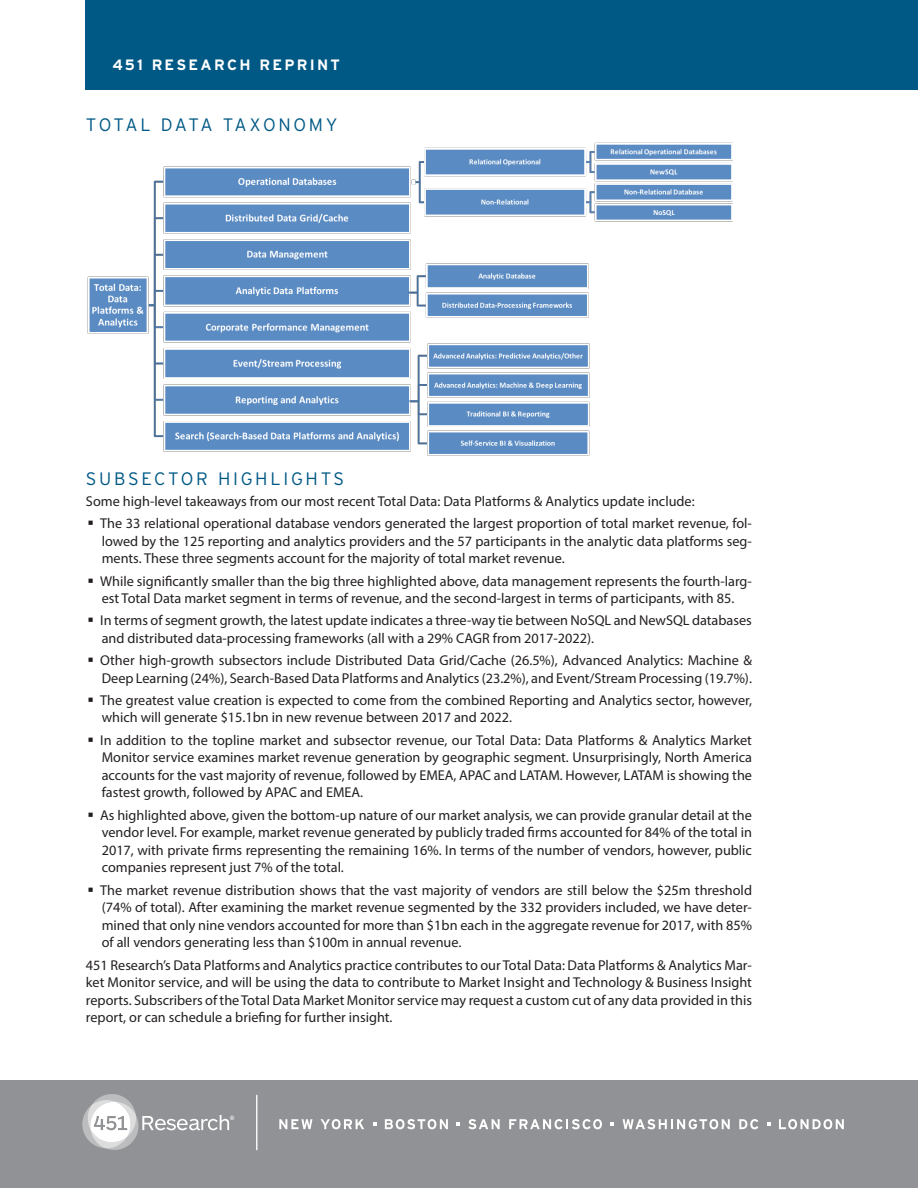
<style>
.page{position:relative;width:918px;height:1188px;background:#fff}
.page>*{position:absolute;margin:0;border:0;box-sizing:border-box;transform-origin:0 0}
.Hed_30_Solid_Light{font:300 18px "Interstate";letter-spacing:.15em;color:#005985}
.Hed_30_Solid_Light-2{font:300 18px "Interstate";letter-spacing:.125em;color:#005985}
.Header{font:700 15px "Interstate";letter-spacing:.15em;color:#fff}
.Myriad_Body{font:14.25px/17.7px "Myriad Pro";color:#231f20;text-align:justify}
</style>
<div class="page">
<div style="left:0;top:1080px;width:918px;height:108px;background:#919295"></div>
<hr style="left:256px;top:1095px;width:1px;height:55px;background:#fff">
<svg style="left:82px;top:1094px;width:152px;height:56px"></svg>
<svg style="left:279px;top:1119px;width:34px;height:10px"></svg>
<svg style="left:321px;top:1119px;width:43px;height:10px"></svg>
<svg style="left:385px;top:1119px;width:63px;height:10px"></svg>
<svg style="left:468px;top:1119px;width:32px;height:10px"></svg>
<svg style="left:509px;top:1119px;width:93px;height:10px"></svg>
<svg style="left:623px;top:1119px;width:107px;height:10px"></svg>
<svg style="left:739px;top:1119px;width:19px;height:10px"></svg>
<svg style="left:779px;top:1119px;width:65px;height:10px"></svg>
<svg style="left:373px;top:1122px;width:3px;height:4px"></svg>
<svg style="left:456px;top:1122px;width:4px;height:4px"></svg>
<svg style="left:611px;top:1122px;width:3px;height:4px"></svg>
<svg style="left:767px;top:1122px;width:3px;height:4px"></svg>
<div style="left:86px;top:0;width:832px;height:90px;background:#005985"></div>
<img style="left:87px;top:142px;width:646px;height:314px">
<p class="Header" style="left:112px;top:55px;width:229px">451 RESEARCH REPRINT</p>
<p class="Hed_30_Solid_Light-2" style="left:86px;top:114px;width:253px">TOTAL DATA TAXONOMY</p>
<p class="Hed_30_Solid_Light" style="left:86px;top:468px;width:260px">SUBSECTOR HIGHLIGHTS</p>
<p class="Myriad_Body" style="left:86px;top:492px;width:610px">Some high-level takeaways from our most recent Total Data: Data Platforms &amp; Analytics update include:</p>
<p class="Myriad_Body" style="left:100px;top:514px;width:653px">The 33 relational operational database vendors generated the largest proportion of total market revenue, fol&shy;lowed by the 125 reporting and analytics providers and the 57 participants in the analytic data platforms seg&shy;ments. These three segments account for the majority of total market revenue.</p>
<p class="Myriad_Body" style="left:100px;top:572px;width:653px">While significantly smaller than the big three highlighted above, data management represents the fourth-larg&shy;est Total Data market segment in terms of revenue, and the second-largest in terms of participants, with 85.</p>
<p class="Myriad_Body" style="left:100px;top:611px;width:653px">In terms of segment growth, the latest update indicates a three-way tie between NoSQL and NewSQL databases and distributed data-processing frameworks (all with a 29% CAGR from 2017-2022).</p>
<p class="Myriad_Body" style="left:100px;top:651px;width:653px">Other high-growth subsectors include Distributed Data Grid/Cache (26.5%), Advanced Analytics: Machine &amp;<br>Deep Learning (24%), Search-Based Data Platforms and Analytics (23.2%), and Event/Stream Processing (19.7%).</p>
<p class="Myriad_Body" style="left:100px;top:691px;width:653px">The greatest value creation is expected to come from the combined Reporting and Analytics sector, however, which will generate $15.1bn in new revenue between 2017 and 2022.</p>
<p class="Myriad_Body" style="left:100px;top:731px;width:653px">In addition to the topline market and subsector revenue, our Total Data: Data Platforms &amp; Analytics Market Monitor service examines market revenue generation by geographic segment. Unsurprisingly, North America accounts for the vast majority of revenue, followed by EMEA, APAC and LATAM. However, LATAM is showing the fastest growth, followed by APAC and EMEA.</p>
<p class="Myriad_Body" style="left:100px;top:806px;width:653px">As highlighted above, given the bottom-up nature of our market analysis, we can provide granular detail at the vendor level. For example, market revenue generated by publicly traded firms accounted for 84% of the total in 2017, with private firms representing the remaining 16%. In terms of the number of vendors, however, public companies represent just 7% of the total.</p>
<p class="Myriad_Body" style="left:100px;top:881px;width:653px">The market revenue distribution shows that the vast majority of vendors are still below the $25m threshold (74% of total). After examining the market revenue segmented by the 332 providers included, we have deter&shy;mined that only nine vendors accounted for more than $1bn each in the aggregate revenue for 2017, with 85% of all vendors generating less than $100m in annual revenue.</p>
<p class="Myriad_Body" style="left:86px;top:956px;width:668px">451 Research’s Data Platforms and Analytics practice contributes to our Total Data: Data Platforms &amp; Analytics Mar&shy;ket Monitor service, and will be using the data to contribute to Market Insight and Technology &amp; Business Insight reports. Subscribers of the Total Data Market Monitor service may request a custom cut of any data provided in this report, or can schedule a briefing for further insight.</p>
</div>
